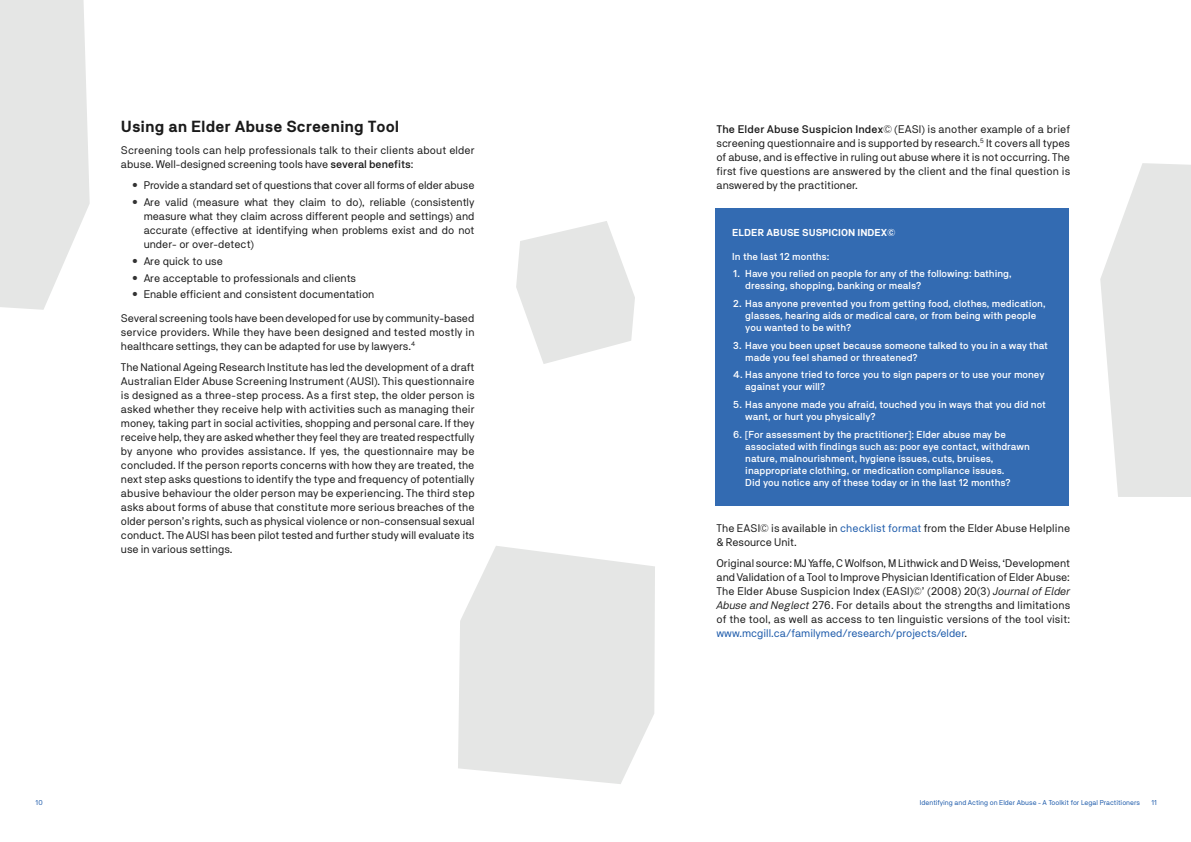
<style>
.page{position:relative;width:1191px;height:842px;background:#fff}
.page>*{position:absolute;margin:0;border:0;box-sizing:border-box;transform-origin:0 0}
.t1{font:700 16px "NB Akademie Std";color:#1a1a1a}
.t2{font:11px/14px "NB Akademie Std";color:#1a1a1a}
.t3{font:500 10px/12px "NB Akademie Std";color:#fff}
.t4{font:700 10px "NB Akademie Std";color:#fff}
.t5{font:7px "NB Akademie Std";color:#1c5aaa}
.s1{font-weight:500}
.s2{color:#1c5aaa}
.s3{font-style:italic}
</style>
<div class="page">
<svg style="left:516px;top:221px;width:119px;height:143px"></svg>
<svg style="left:0;top:0;width:90px;height:310px"></svg>
<svg style="left:458px;top:546px;width:197px;height:238px;fill:#e5e6e5"></svg>
<svg style="left:1100px;top:163px;width:91px;height:334px"></svg>
<div style="left:715px;top:208px;width:353px;height:298px;background:#336bb2"></div>
<h1 class="t1" style="left:121px;top:117px;width:280px">Using an Elder Abuse Screening Tool</h1>
<p class="t2" style="left:121px;top:143px;width:355px">Screening tools can help professionals talk to their clients about elder abuse. Well-designed screening tools have <span class="s1">several benefits</span>:</p>
<p class="t2" style="left:132px;top:178px;width:344px"><sup>•</sup> Provide a standard set of questions that cover all forms of elder abuse</p>
<p class="t2" style="left:144px;top:195px;width:332px;text-align:justify;text-indent:-11px"><sup>•</sup> Are valid (measure what they claim to do), reliable (consistently measure what they claim across different people and settings) and accurate (effective at identifying when problems exist and do not under- or over-detect)</p>
<p class="t2" style="left:132px;top:254px;width:92px"><sup>•</sup> Are quick to use</p>
<p class="t2" style="left:132px;top:271px;width:225px"><sup>•</sup> Are acceptable to professionals and clients</p>
<p class="t2" style="left:121px;top:283px;width:355px;line-height:23.7px;text-indent:11px"><sup>•</sup> Enable efficient and consistent documentation<br>Several screening tools have been developed for use by community-based</p>
<p class="t2" style="left:121px;top:325px;width:355px">service providers. While they have been designed and tested mostly in healthcare settings, they can be adapted for use by lawyers.<sup>4</sup></p>
<p class="t2" style="left:121px;top:360px;width:355px;text-align:justify">The National Ageing Research Institute has led the development of a draft Australian Elder Abuse Screening Instrument (AUSI). This questionnaire is designed as a three-step process. As a first step, the older person is asked whether they receive help with activities such as managing their money, taking part in social activities, shopping and personal care. If they receive help, they are asked whether they feel they are treated respectfully by anyone who provides assistance. If yes, the questionnaire may be concluded. If the person reports concerns with how they are treated, the next step asks questions to identify the type and frequency of potentially abusive behaviour the older person may be experiencing. The third step asks about forms of abuse that constitute more serious breaches of the older person’s rights, such as physical violence or non-consensual sexual conduct. The AUSI has been pilot tested and further study will evaluate its use in various settings.</p>
<p class="t2" style="left:716px;top:122px;width:355px;text-align:justify"><span class="s1">The Elder Abuse Suspicion Index</span>© (EASI) is another example of a brief screening questionnaire and is supported by research.<sup>5</sup> It covers all types of abuse, and is effective in ruling out abuse where it is not occurring. The first five questions are answered by the client and the final question is answered by the practitioner.</p>
<p class="t4" style="left:732px;top:227px;width:164px">ELDER ABUSE SUSPICION INDEX©</p>
<p class="t3" style="left:732px;top:250px;width:99px">In the last 12 months:</p>
<p class="t3" style="left:745px;top:268px;width:268px;text-indent:-12px">1. Have you relied on people for any of the following: bathing, dressing, shopping, banking or meals?</p>
<p class="t3" style="left:745px;top:297px;width:302px;text-indent:-12px">2. Has anyone prevented you from getting food, clothes, medication, glasses, hearing aids or medical care, or from being with people you wanted to be with?</p>
<p class="t3" style="left:745px;top:339px;width:304px;text-indent:-12px">3. Have you been upset because someone talked to you in a way that made you feel shamed or threatened?</p>
<p class="t3" style="left:745px;top:369px;width:301px;text-indent:-12px">4. Has anyone tried to force you to sign papers or to use your money against your will?</p>
<p class="t3" style="left:745px;top:398px;width:302px;text-indent:-12px">5. Has anyone made you afraid, touched you in ways that you did not want, or hurt you physically?</p>
<p class="t3" style="left:745px;top:428px;width:286px;text-indent:-12px">6. [For assessment by the practitioner]: Elder abuse may be associated with findings such as: poor eye contact, withdrawn nature, malnourishment, hygiene issues, cuts, bruises, inappropriate clothing, or medication compliance issues.<br>Did you notice any of these today or in the last 12 months?</p>
<p class="t2" style="left:716px;top:521px;width:355px">The EASI© is available in <span class="s2">checklist format</span> from the Elder Abuse Helpline &amp; Resource Unit.</p>
<p class="t2" style="left:716px;top:556px;width:355px;text-align:justify">Original source: MJ Yaffe, C Wolfson, M Lithwick and D Weiss, ‘Development and Validation of a Tool to Improve Physician Identification of Elder Abuse:<br>The Elder Abuse Suspicion Index (EASI)©’ (2008) 20(3) <span class="s3">Journal of Elder Abuse and Neglect</span> 276. For details about the strengths and limitations of the tool, as well as access to ten linguistic versions of the tool visit: <span class="s2">www.mcgill.ca/familymed/research/projects/elder</span>.</p>
<p class="t5" style="left:36px;top:798px;width:9px">10</p>
<p class="t5" style="left:920px;top:798px;width:221px">Identifying and Acting on Elder Abuse - A Toolkit for Legal Practitioners</p>
<p class="t5" style="left:1151px;top:798px;width:7px">11</p>
</div>
